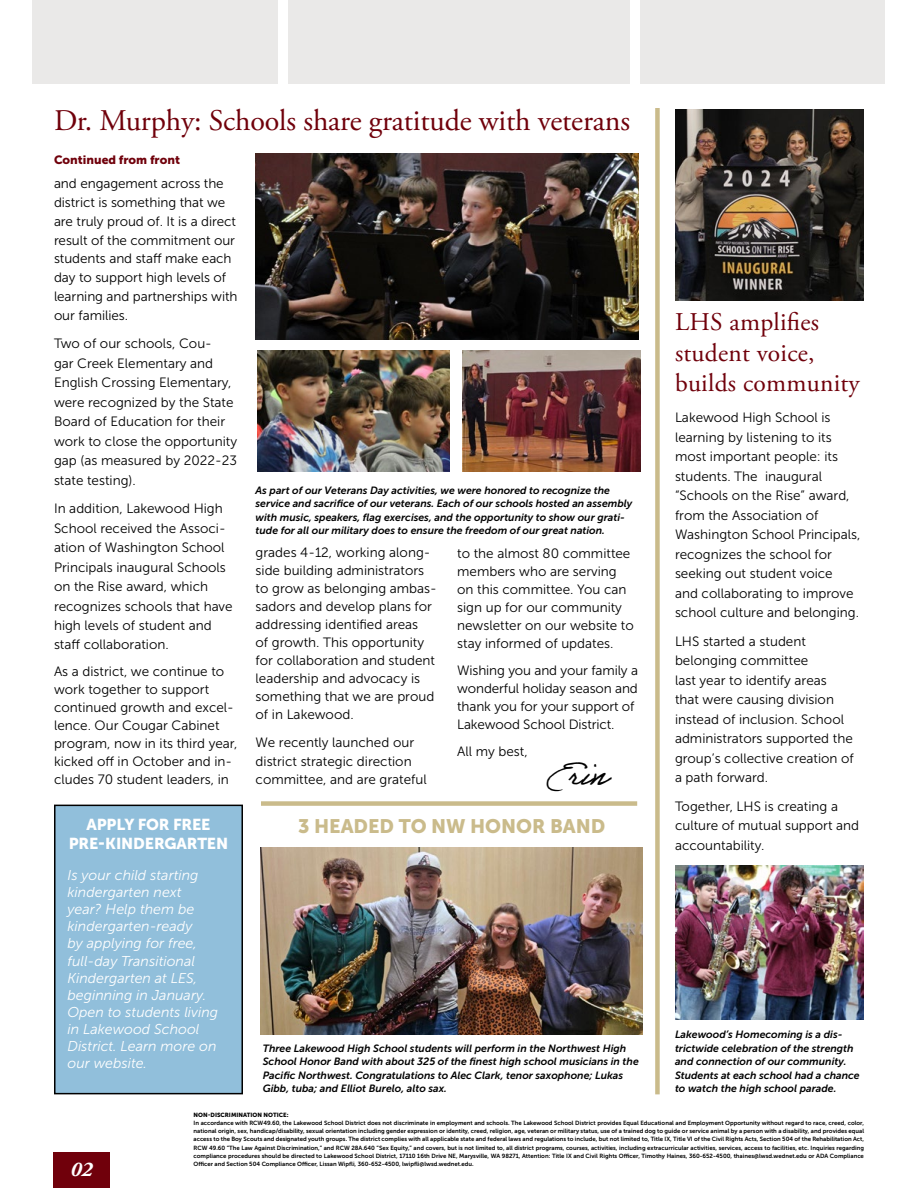
<style>
.page{position:relative;width:918px;height:1188px;background:#fff}
.page>*{position:absolute;margin:0;border:0;box-sizing:border-box;transform-origin:0 0}
.t1{font:33px "Adobe Handwriting Ernie";color:#000}
.t2{font:30px "Adobe Garamond Pro";letter-spacing:-.005em;color:#70000b}
.t3{font:25.5px/30.6px "Adobe Garamond Pro";letter-spacing:.01em;color:#70000b}
.t4{font:italic 700 21px "Adobe Garamond Pro";color:#fff}
.t5{font:19.5px "Museo Sans 900";color:#cabb8b}
.t6{font:15.75px/18.9px "Museo Sans 900";letter-spacing:-.01em;color:#fff;text-align:center}
.t7{font:italic 14.25px/17.1px "Museo Sans 300";color:#fff}
.t8{font:13.5px/19.5px "Museo Sans 300";color:#000}
.t9{font:12px "Museo Sans 900";color:#70000b}
.t10{font:italic 10.5px/13.5px "Museo Sans 700";color:#000101}
.t11{font:6px/8.2px "Museo Sans 700";color:#000;text-align:justify}
.t12{font:6px "Museo Sans 900";color:#000}
</style>
<div class="page">
<div style="left:53px;top:1152px;width:57px;height:36px;background:#70000b"></div>
<div style="left:32px;top:0;width:245px;height:84px;background:#eae9e8"></div>
<div style="left:289px;top:0;width:341px;height:84px;background:#eae9e8"></div>
<div style="left:641px;top:0;width:244px;height:84px;background:#eae9e8"></div>
<img style="left:256px;top:154px;width:383px;height:185px">
<img style="left:257px;top:350px;width:193px;height:122px">
<img style="left:260px;top:848px;width:383px;height:187px">
<div style="left:261px;top:801px;width:376px;height:5px;background:#cabb8b"></div>
<img style="left:462px;top:350px;width:179px;height:122px">
<img style="left:675px;top:110px;width:189px;height:191px">
<div style="left:55px;top:805px;width:187px;height:289px;background:#91bfdb"></div>
<div style="left:54px;top:805px;width:189px;height:289px;border:2px solid #000"></div>
<img style="left:675px;top:866px;width:189px;height:154px">
<div style="left:655px;top:108px;width:5px;height:986px;background:#cabb8b"></div>
<h2 class="t2" style="left:54px;top:102px;width:578px">Dr. Murphy: Schools share gratitude with veterans</h2>
<p class="t9" style="left:54px;top:152px;width:128px">Continued from front</p>
<p class="t8" style="left:54px;top:174px;width:185px;line-height:18.8px">and engagement across the district is something that we are truly proud of. It is a direct result of the commitment our students and staff make each day to support high levels of learning and partnerships with our families.</p>
<p class="t8" style="left:54px;top:334px;width:185px">Two of our schools, Cou-<br>gar Creek Elementary and<br>English Crossing Elementary, were recognized by the State<br>Board of Education for their work to close the opportunity gap (as measured by 2022-23 state testing).</p>
<p class="t8" style="left:54px;top:499px;width:180px">In addition, Lakewood High<br>School received the Associ&shy;ation of Washington School<br>Principals inaugural Schools on the Rise award, which recognizes schools that have high levels of student and staff collaboration.</p>
<p class="t8" style="left:54px;top:663px;width:185px;line-height:18px">As a district, we continue to work together to support continued growth and excel&shy;lence. Our Cougar Cabinet program, now in its third year, kicked off in October and in&shy;cludes 70 student leaders, in</p>
<p class="t6" style="left:69px;top:815px;width:161px">APPLY FOR FREE<br>PRE-KINDERGARTEN</p>
<p class="t7" style="left:68px;top:867px;width:152px">Is your child starting kindergarten next year? Help them be kindergarten-ready<br>by applying for free, full-day Transitional<br>Kindergarten at LES, beginning in January.<br>Open to students living in Lakewood School<br>District. Learn more on our website.</p>
<p class="t10" style="left:256px;top:483px;width:378px">As part of our Veterans Day activities, we were honored to recognize the service and sacrifice of our veterans. Each of our schools hosted an assembly with music, speakers, flag exercises, and the opportunity to show our grati&shy;tude for all our military does to ensure the freedom of our great nation.</p>
<p class="t8" style="left:256px;top:544px;width:183px;line-height:18px">grades 4-12, working along&shy;side building administrators to grow as belonging ambas&shy;sadors and develop plans for addressing identified areas<br>of growth. This opportunity for collaboration and student leadership and advocacy is something that we are proud of in Lakewood.</p>
<p class="t8" style="left:256px;top:733px;width:173px;line-height:18.8px">We recently launched our district strategic direction committee, and are grateful</p>
<p class="t8" style="left:457px;top:545px;width:178px;line-height:18px">to the almost 80 committee members who are serving on this committee. You can sign up for our community newsletter on our website to stay informed of updates.</p>
<p class="t8" style="left:457px;top:662px;width:182px;line-height:18px">Wishing you and your family a wonderful holiday season and thank you for your support of<br>Lakewood School District.</p>
<p class="t8" style="left:457px;top:742px;width:72px">All my best,</p>
<h1 class="t1" style="left:545px;top:755px;width:64px">Erin</h1>
<h3 class="t5" style="left:298px;top:815px;width:309px">3 HEADED TO NW HONOR BAND</h3>
<p class="t10" style="left:263px;top:1041px;width:378px">Three Lakewood High School students will perform in the Northwest High School Honor Band with about 325 of the finest high school musicians in the Pacific Northwest. Congratulations to Alec Clark, tenor saxophone; Lukas Gibb, tuba; and Elliot Burelo, alto sax.</p>
<h3 class="t3" style="left:675px;top:308px;width:186px">LHS amplifies student voice, builds community</h3>
<p class="t8" style="left:675px;top:408px;width:187px">Lakewood High School is learning by listening to its most important people: its students. The inaugural “Schools on the Rise” award, from the Association of<br>Washington School Principals, recognizes the school for seeking out student voice<br>and collaborating to improve school culture and belonging.</p>
<p class="t8" style="left:675px;top:631px;width:180px">LHS started a student belonging committee<br>last year to identify areas that were causing division instead of inclusion. School administrators supported the group’s collective creation of a path forward.</p>
<p class="t8" style="left:675px;top:796px;width:186px">Together, LHS is creating a culture of mutual support and accountability.</p>
<p class="t10" style="left:675px;top:1028px;width:186px">Lakewood’s Homecoming is a dis&shy;trictwide celebration of the strength and connection of our community.<br>Students at each school had a chance to watch the high school parade.</p>
<h3 class="t4" style="left:71px;top:1158px;width:23px">02</h3>
<p class="t12" style="left:194px;top:1111px;width:96px">NON-DISCRIMINATION NOTICE:</p>
<p class="t11" style="left:194px;top:1119px;width:672px">In accordance with RCW49.60, the Lakewood School District does not discriminate in employment and schools. The Lakewood School District provides Equal Educational and Employment Opportunity without regard to race, creed, color, national origin, sex, handicap/disability, sexual orientation including gender expression or identity, creed, religion, age, veteran or military status, use of a trained dog to guide or service animal by a person with a disability, and provides equal access to the Boy Scouts and designated youth groups. The district complies with all applicable state and federal laws and regulations to include, but not limited to, Title IX, Title VI of the Civil Rights Acts, Section 504 of the Rehabilitation Act, RCW 49.60 “The Law Against Discrimination,” and RCW 28A.640 “Sex Equity,” and covers, but is not limited to, all district programs, courses, activities, including extracurricular activities, services, access to facilities, etc. Inquiries regarding compliance procedures should be directed to Lakewood School District, 17110 16th Drive NE, Marysville, WA 98271, Attention: Title IX and Civil Rights Officer, Timothy Haines, 360-652-4500, thaines@lwsd.wednet.edu or ADA Compliance Officer and Section 504 Compliance Officer, Lissan Wipfli, 360-652-4500, lwipfli@lwsd.wednet.edu.</p>
</div>
